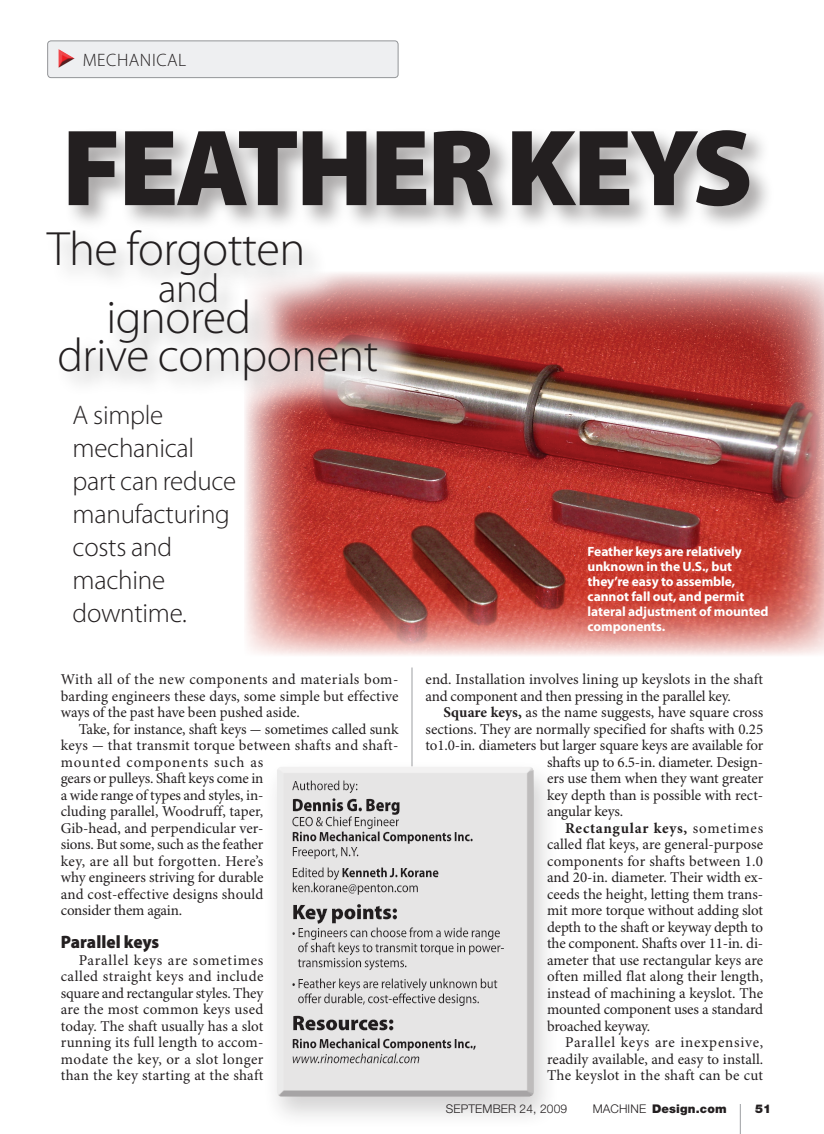
<style>
.page{position:relative;width:824px;height:1134px;background:#fff}
.page>*{position:absolute;margin:0;border:0;box-sizing:border-box;transform-origin:0 0}
.Head-Feature{font:900 109.5px "Myriad Pro";letter-spacing:-.03em;color:#231f20}
.Head-Feature-2{font:300 48.3px "Myriad Pro";letter-spacing:-.01em;color:#231f20}
.Head-Feature-3{font:300 47.25px "Myriad Pro";letter-spacing:-.01em;color:#231f20}
.Head-Feature-4{font:300 40.5px "Myriad Pro";color:#231f20}
.Deck-Feature{font:300 27px/33px "Myriad Pro";letter-spacing:-.01em;color:#231f20}
.Subhead-Feature{font:900 18px "Myriad Pro";letter-spacing:-.005em;color:#231f20;scale:.95 1}
.t1{font:300 18px "Myriad Pro";letter-spacing:.03em;color:#231f20}
.Text-Feature{font:15px/16.5px "Minion Pro";letter-spacing:-.005em;color:#231f20;text-align:justify}
.Lead-Feature{font:15px/16.5px "Minion Pro";color:#231f20;text-align:justify}
.Caption-Feature{font:700 13.5px/15px "Myriad Pro";letter-spacing:-.005em;color:#fff}
.t2{font:900 12px "Helvetica Neue LT Std";letter-spacing:.01em;color:#231f20}
.t3{font:300 12px "Helvetica Neue LT Std";letter-spacing:.01em;color:#231f20}
.s1{font-weight:700}
.s2{font-weight:300}
</style>
<div class="page">
<img style="left:245px;top:273px;width:579px;height:382px">
<hr style="left:411px;top:668px;width:1px;height:98px;background:#9d9fa2">
<div style="left:48px;top:41px;width:350px;height:37px;background:#eeeff1;border-radius:3px"></div>
<div style="left:47px;top:41px;width:351px;height:37px;border:1px solid #939598;border-radius:3px"></div>
<div style="left:64px;top:126px;width:710px;height:106px;background:#080302;opacity:.35"></div>
<div style="left:262px;top:760px;width:297px;height:370px;background:#231f20;opacity:.2"></div>
<div style="left:276px;top:766px;width:258px;height:333px;background:#231f20;opacity:.45"></div>
<div style="left:23px;top:204px;width:399px;height:221px;background:#fff;opacity:.85"></div>
<div style="left:56px;top:334px;width:345px;height:70px;background:#080302;opacity:.35"></div>
<div style="left:44px;top:226px;width:283px;height:74px;background:#f7f7f7"></div>
<div style="left:106px;top:297px;width:167px;height:71px;background:#080302;opacity:.35"></div>
<hr style="left:740px;top:1104px;width:1px;height:30px;background:#9d9fa2">
<svg style="left:59px;top:58px;width:16px;height:10px"></svg>
<p class="t1" style="left:83px;top:50px;width:105px">MECHANICAL</p>
<p class="Head-Feature" style="left:62px;top:106px;width:692px">FEATHER KEYS</p>
<p class="Head-Feature-2" style="left:47px;top:223px;width:259px">The forgotten</p>
<p class="Head-Feature-3" style="left:106px;top:291px;width:146px">ignored</p>
<p class="Head-Feature-4" style="left:158px;top:266px;width:63px">and</p>
<p class="Head-Feature-3" style="left:57px;top:329px;width:322px">drive component</p>
<p class="Deck-Feature" style="left:73px;top:399px;width:165px">A simple mechanical part can reduce manufacturing costs and machine downtime.</p>
<p class="Lead-Feature" style="left:61px;top:672px;width:339px">With all of the new components and materials bom&shy;barding engineers these days, some simple but effective ways of the past have been pushed aside.</p>
<p class="Text-Feature" style="left:61px;top:721px;width:339px;text-align:left;text-indent:18px">Take, for instance, shaft keys - sometimes called sunk keys - that transmit torque between shafts and shaft&shy;mounted components such as<br>gears or pulleys. Shaft keys come in<br>a wide range of types and styles, in-<br>cluding parallel, Woodruff, taper,<br>Gib-head, and perpendicular ver-<br>sions. But some, such as the feather<br>key, are all but forgotten. Here’s<br>why engineers striving for durable<br>and cost-effective designs should<br>consider them again.</p>
<p class="Subhead-Feature" style="left:61px;top:932px;width:105px">Parallel keys</p>
<p class="Text-Feature" style="left:61px;top:952px;width:204px;text-indent:18px">Parallel keys are sometimes called straight keys and include square and rectangular styles. They are the most common keys used today. The shaft usually has a slot running its full length to accom&shy;modate the key, or a slot longer than the key starting at the shaft</p>
<p class="Caption-Feature" style="left:587px;top:545px;width:182px">Feather keys are relatively unknown in the U.S., but they’re easy to assemble, cannot fall out, and permit lateral adjustment of mounted components.</p>
<p class="Text-Feature" style="left:425px;top:672px;width:339px">end. Installation involves lining up keyslots in the shaft and component and then pressing in the parallel key.</p>
<p class="Text-Feature" style="left:443px;top:705px;width:321px"><span class="s1">Square keys,</span> as the name suggests, have square cross</p>
<p class="Text-Feature" style="left:425px;top:721px;width:339px">sections. They are normally specified for shafts with 0.25</p>
<p class="Text-Feature" style="left:425px;top:738px;width:339px">to1.0-in. diameters but larger square keys are available for</p>
<p class="Text-Feature" style="left:547px;top:754px;width:218px">shafts up to 6.5-in. diameter. Design-</p>
<p class="Text-Feature" style="left:547px;top:771px;width:218px">ers use them when they want greater</p>
<p class="Text-Feature" style="left:547px;top:787px;width:218px">key depth than is possible with rect-</p>
<p class="Text-Feature" style="left:547px;top:804px;width:78px">angular keys.</p>
<p class="Text-Feature" style="left:547px;top:820px;width:218px;text-indent:18px"><span class="s1">Rectangular keys,</span> sometimes called flat keys, are general-purpose components for shafts between 1.0 and 20-in. diameter. Their width ex&shy;ceeds the height, letting them trans&shy;mit more torque without adding slot depth to the shaft or keyway depth to the component. Shafts over 11-in. di&shy;ameter that use rectangular keys are often milled flat along their length, instead of machining a keyslot. The mounted component uses a standard broached keyway.</p>
<p class="Text-Feature" style="left:547px;top:1035px;width:218px;text-indent:18px">Parallel keys are inexpensive, readily available, and easy to install.<br>The keyslot in the shaft can be cut</p>
<p class="t3" style="left:446px;top:1101px;width:123px">SEPTEMBER 24, 2009</p>
<p class="t2" style="left:592px;top:1102px;width:135px"><span class="s2">MACHINE</span> Design.com</p>
<p class="t2" style="left:755px;top:1102px;width:18px">51</p>
</div>
